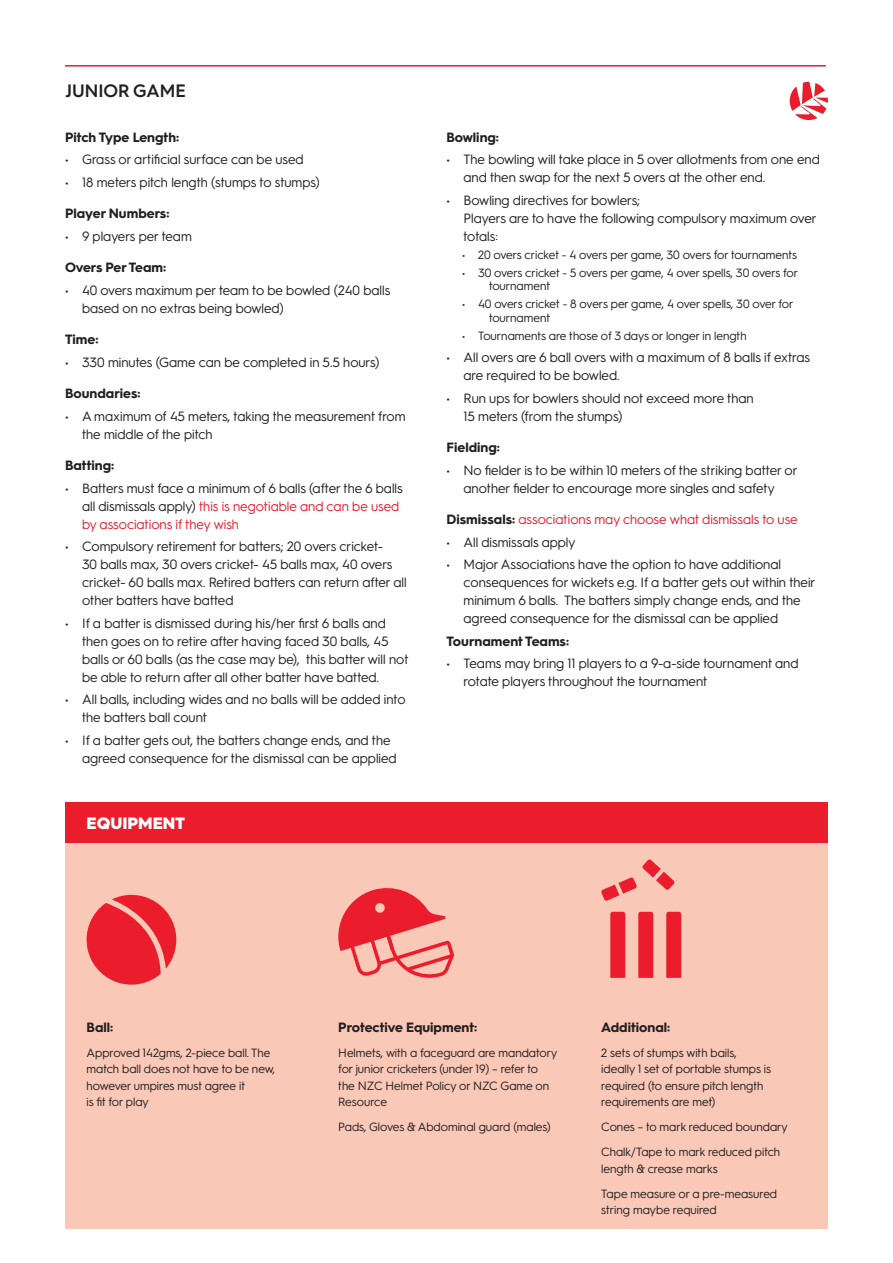
<style>
.page{position:relative;width:893px;height:1263px;background:#fff}
.page>*{position:absolute;margin:0;border:0;box-sizing:border-box;transform-origin:0 0}
.t1{font:600 18px "Hurme Geometric Sans 3";color:#231f20}
.t2{font:900 16.5px "Hurme Geometric Sans 3";color:#fff}
.t3{font:13.5px/18px "Hurme Geometric Sans 3";color:#231f20}
.t4{font:700 13.5px "Hurme Geometric Sans 3";color:#231f20}
.t5{font:13.5px "Hurme Geometric Sans 3";color:#eb1c2c}
.t6{font:12px/16.5px "Hurme Geometric Sans 3";color:#231f20}
.s1{color:#eb1c2c}
.s2{font-weight:700;color:#231f20}
</style>
<div class="page">
<div style="left:65px;top:803px;width:763px;height:426px;background:#fac8b7"></div>
<div style="left:65px;top:802px;width:763px;height:41px;background:#eb1c2c"></div>
<svg style="left:86px;top:894px;width:91px;height:91px"></svg>
<svg style="left:338px;top:888px;width:116px;height:90px"></svg>
<svg style="left:666px;top:912px;width:15px;height:66px"></svg>
<svg style="left:610px;top:912px;width:15px;height:66px"></svg>
<svg style="left:638px;top:912px;width:15px;height:66px"></svg>
<svg style="left:601px;top:859px;width:74px;height:42px"></svg>
<hr style="left:65px;top:65px;width:761px;height:2px;background:#eb1c2c">
<svg style="left:790px;top:82px;width:38px;height:38px"></svg>
<h1 class="t1" style="left:66px;top:78px;width:121px">JUNIOR GAME</h1>
<p class="t4" style="left:65px;top:127px;width:116px">Pitch Type Length:</p>
<p class="t3" style="left:65px;top:149px;width:240px">• Grass or artificial surface can be used</p>
<p class="t3" style="left:65px;top:172px;width:256px">• 18 meters pitch length (stumps to stumps)</p>
<p class="t4" style="left:65px;top:204px;width:106px">Player Numbers:</p>
<p class="t3" style="left:65px;top:226px;width:128px">• 9 players per team</p>
<p class="t4" style="left:65px;top:258px;width:103px">Overs Per Team:</p>
<p class="t3" style="left:82px;top:280px;width:310px;text-indent:-17px">• 40 overs maximum per team to be bowled (240 balls based on no extras being bowled)</p>
<p class="t4" style="left:65px;top:330px;width:35px">Time:</p>
<p class="t3" style="left:65px;top:352px;width:316px">• 330 minutes (Game can be completed in 5.5 hours)</p>
<p class="t4" style="left:65px;top:384px;width:77px">Boundaries:</p>
<p class="t3" style="left:82px;top:406px;width:325px;text-indent:-17px">• A maximum of 45 meters, taking the measurement from the middle of the pitch</p>
<p class="t4" style="left:65px;top:456px;width:51px">Batting:</p>
<p class="t3" style="left:82px;top:478px;width:322px;text-indent:-17px">• Batters must face a minimum of 6 balls (after the 6 balls all dismissals apply) <span class="s1">this is negotiable and can be used by associations if they wish</span></p>
<p class="t3" style="left:82px;top:536px;width:326px;text-indent:-17px">• Compulsory retirement for batters; 20 overs cricket-<br>30 balls max, 30 overs cricket- 45 balls max, 40 overs cricket- 60 balls max. Retired batters can return after all other batters have batted</p>
<p class="t3" style="left:82px;top:613px;width:328px;text-indent:-17px">• If a batter is dismissed during his/her first 6 balls and then goes on to retire after having faced 30 balls, 45 balls or 60 balls (as the case may be), this batter will not be able to return after all other batter have batted.</p>
<p class="t3" style="left:82px;top:689px;width:325px;text-indent:-17px">• All balls, including wides and no balls will be added into the batters ball count</p>
<p class="t3" style="left:82px;top:730px;width:316px;text-indent:-17px">• If a batter gets out, the batters change ends, and the agreed consequence for the dismissal can be applied</p>
<p class="t2" style="left:87px;top:811px;width:100px">EQUIPMENT</p>
<p class="t4" style="left:446px;top:127px;width:54px">Bowling:</p>
<p class="t3" style="left:463px;top:149px;width:358px;text-indent:-17px">• The bowling will take place in 5 over allotments from one end and then swap for the next 5 overs at the other end.</p>
<p class="t3" style="left:463px;top:190px;width:355px;text-indent:-17px">• Bowling directives for bowlers;<br>Players are to have the following compulsory maximum over totals:</p>
<p class="t6" style="left:462px;top:245px;width:337px">• 20 overs cricket - 4 overs per game, 30 overs for tournaments</p>
<p class="t6" style="left:489px;top:265px;width:311px;line-height:13.5px;text-indent:-27px">• 30 overs cricket - 5 overs per game, 4 over spells, 30 overs for tournament</p>
<p class="t6" style="left:489px;top:296px;width:306px;line-height:13.5px;text-indent:-27px">• 40 overs cricket - 8 overs per game, 4 over spells, 30 over for tournament</p>
<p class="t6" style="left:462px;top:326px;width:286px">• Tournaments are those of 3 days or longer in length</p>
<p class="t3" style="left:463px;top:347px;width:348px;text-indent:-17px">• All overs are 6 ball overs with a maximum of 8 balls if extras are required to be bowled.</p>
<p class="t3" style="left:463px;top:388px;width:292px;text-indent:-17px">• Run ups for bowlers should not exceed more than<br>15 meters (from the stumps)</p>
<p class="t4" style="left:446px;top:438px;width:55px">Fielding:</p>
<p class="t3" style="left:446px;top:460px;width:353px;text-align:center">• No fielder is to be within 10 meters of the striking batter or another fielder to encourage more singles and safety</p>
<p class="t5" style="left:446px;top:510px;width:353px"><span class="s2">Dismissals:</span> associations may choose what dismissals to use</p>
<p class="t3" style="left:446px;top:532px;width:131px">• All dismissals apply</p>
<p class="t3" style="left:463px;top:554px;width:353px;text-indent:-17px">• Major Associations have the option to have additional consequences for wickets e.g. If a batter gets out within their minimum 6 balls. The batters simply change ends, and the agreed consequence for the dismissal can be applied</p>
<p class="t4" style="left:446px;top:631px;width:124px">Tournament Teams:</p>
<p class="t3" style="left:463px;top:653px;width:337px;text-indent:-17px">• Teams may bring 11 players to a 9-a-side tournament and rotate players throughout the tournament</p>
<p class="t4" style="left:87px;top:1017px;width:28px">Ball:</p>
<p class="t6" style="left:87px;top:1043px;width:190px">Approved 142gms, 2-piece ball. The match ball does not have to be new, however umpires must agree it<br>is fit for play</p>
<p class="t4" style="left:338px;top:1017px;width:140px">Protective Equipment:</p>
<p class="t6" style="left:338px;top:1043px;width:221px">Helmets, with a faceguard are mandatory for junior cricketers (under 19) – refer to the NZC Helmet Policy or NZC Game on<br>Resource</p>
<p class="t6" style="left:338px;top:1118px;width:214px">Pads, Gloves &amp; Abdominal guard (males)</p>
<p class="t4" style="left:601px;top:1017px;width:71px">Additional:</p>
<p class="t6" style="left:601px;top:1043px;width:171px">2 sets of stumps with bails, ideally 1 set of portable stumps is required (to ensure pitch length requirements are met)</p>
<p class="t6" style="left:601px;top:1114px;width:188px;line-height:25px">Cones – to mark reduced boundary<br>Chalk/Tape to mark reduced pitch</p>
<p class="t6" style="left:601px;top:1155px;width:177px;line-height:25px">length &amp; crease marks<br>Tape measure or a pre-measured</p>
<p class="t6" style="left:601px;top:1201px;width:117px">string maybe required</p>
</div>
